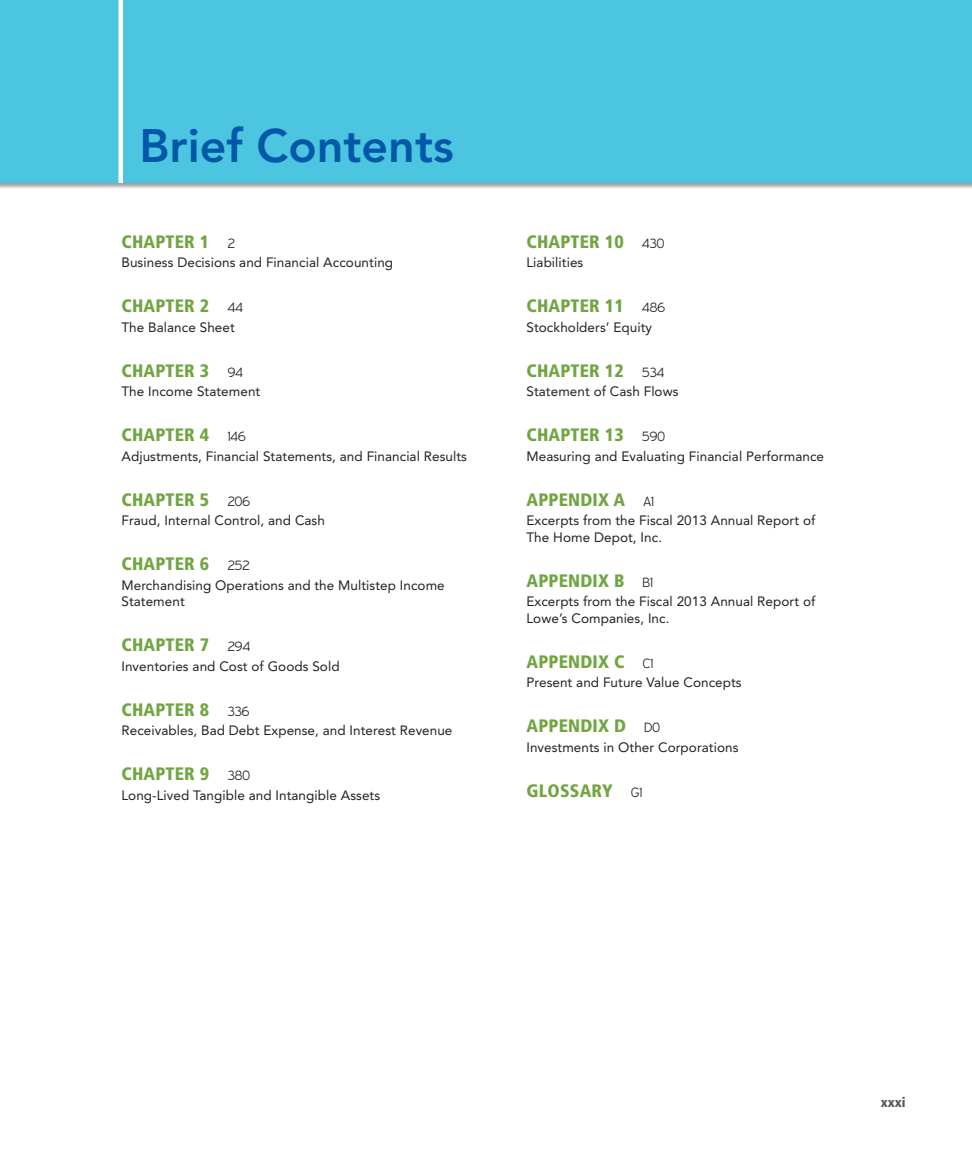
<style>
.page{position:relative;width:972px;height:1175px;background:#fff}
.page>*{position:absolute;margin:0;border:0;box-sizing:border-box;transform-origin:0 0}
.t1{font:800 46.5px "Avenir LT Pro";color:#0157a8}
.t2{font:900 condensed 18px "Frutiger LT Std";letter-spacing:.01em;color:#71a542}
.t3{font:13.5px/16.5px "Avenir LT Pro";letter-spacing:.005em;color:#231f20}
.t4{font:900 condensed 13.5px "Frutiger LT Std";color:#57585a}
.s1{font-family:"Expressway Lt";font-weight:400;font-stretch:normal;font-size:13.5px;color:#231f20}
</style>
<div class="page">
<div style="left:0;top:0;width:972px;height:183px;background:#4cc6e0"></div>
<div style="left:118px;top:0;width:5px;height:183px;background:#fff"></div>
<h1 class="t1" style="left:139px;top:127px;width:316px">Brief Contents</h1>
<h2 class="t2" style="left:122px;top:234px;width:115px">CHAPTER 1 <span class="s1">2</span></h2>
<p class="t3" style="left:122px;top:255px;width:273px">Business Decisions and Financial Accounting</p>
<h2 class="t2" style="left:122px;top:299px;width:123px">CHAPTER 2 <span class="s1">44</span></h2>
<p class="t3" style="left:121px;top:320px;width:115px">The Balance Sheet</p>
<h2 class="t2" style="left:122px;top:363px;width:123px">CHAPTER 3 <span class="s1">94</span></h2>
<p class="t3" style="left:121px;top:384px;width:140px">The Income Statement</p>
<h2 class="t2" style="left:122px;top:428px;width:126px">CHAPTER 4 <span class="s1">146</span></h2>
<p class="t3" style="left:121px;top:449px;width:347px">Adjustments, Financial Statements, and Financial Results</p>
<h2 class="t2" style="left:122px;top:492px;width:130px">CHAPTER 5 <span class="s1">206</span></h2>
<p class="t3" style="left:121px;top:513px;width:205px">Fraud, Internal Control, and Cash</p>
<h2 class="t2" style="left:122px;top:557px;width:130px">CHAPTER 6 <span class="s1">252</span></h2>
<p class="t3" style="left:121px;top:578px;width:325px">Merchandising Operations and the Multistep Income<br>Statement</p>
<h2 class="t2" style="left:122px;top:638px;width:130px">CHAPTER 7 <span class="s1">294</span></h2>
<p class="t3" style="left:121px;top:659px;width:220px">Inventories and Cost of Goods Sold</p>
<h2 class="t2" style="left:122px;top:702px;width:129px">CHAPTER 8 <span class="s1">336</span></h2>
<p class="t3" style="left:121px;top:723px;width:332px">Receivables, Bad Debt Expense, and Interest Revenue</p>
<h2 class="t2" style="left:122px;top:767px;width:130px">CHAPTER 9 <span class="s1">380</span></h2>
<p class="t3" style="left:121px;top:788px;width:260px">Long-Lived Tangible and Intangible Assets</p>
<h2 class="t2" style="left:526px;top:234px;width:140px">CHAPTER 10 <span class="s1">430</span></h2>
<p class="t3" style="left:527px;top:255px;width:58px">Liabilities</p>
<h2 class="t2" style="left:526px;top:299px;width:140px">CHAPTER 11 <span class="s1">486</span></h2>
<p class="t3" style="left:527px;top:320px;width:127px">Stockholders’ Equity</p>
<h2 class="t2" style="left:526px;top:363px;width:139px">CHAPTER 12 <span class="s1">534</span></h2>
<p class="t3" style="left:527px;top:384px;width:154px">Statement of Cash Flows</p>
<h2 class="t2" style="left:526px;top:428px;width:140px">CHAPTER 13 <span class="s1">590</span></h2>
<p class="t3" style="left:527px;top:449px;width:299px">Measuring and Evaluating Financial Performance</p>
<h2 class="t2" style="left:526px;top:492px;width:129px">APPENDIX A <span class="s1">A1</span></h2>
<p class="t3" style="left:526px;top:513px;width:290px">Excerpts from the Fiscal 2013 Annual Report of<br>The Home Depot, Inc.</p>
<h2 class="t2" style="left:526px;top:573px;width:128px">APPENDIX B <span class="s1">B1</span></h2>
<p class="t3" style="left:526px;top:594px;width:290px">Excerpts from the Fiscal 2013 Annual Report of<br>Lowe’s Companies, Inc.</p>
<h2 class="t2" style="left:526px;top:654px;width:128px">APPENDIX C <span class="s1">C1</span></h2>
<p class="t3" style="left:526px;top:675px;width:217px">Present and Future Value Concepts</p>
<h2 class="t2" style="left:526px;top:719px;width:135px">APPENDIX D <span class="s1">D0</span></h2>
<p class="t3" style="left:526px;top:740px;width:213px">Investments in Other Corporations</p>
<h2 class="t2" style="left:526px;top:783px;width:117px">GLOSSARY <span class="s1">G1</span></h2>
<p class="t4" style="left:881px;top:1097px;width:26px">xxxi</p>
</div>
